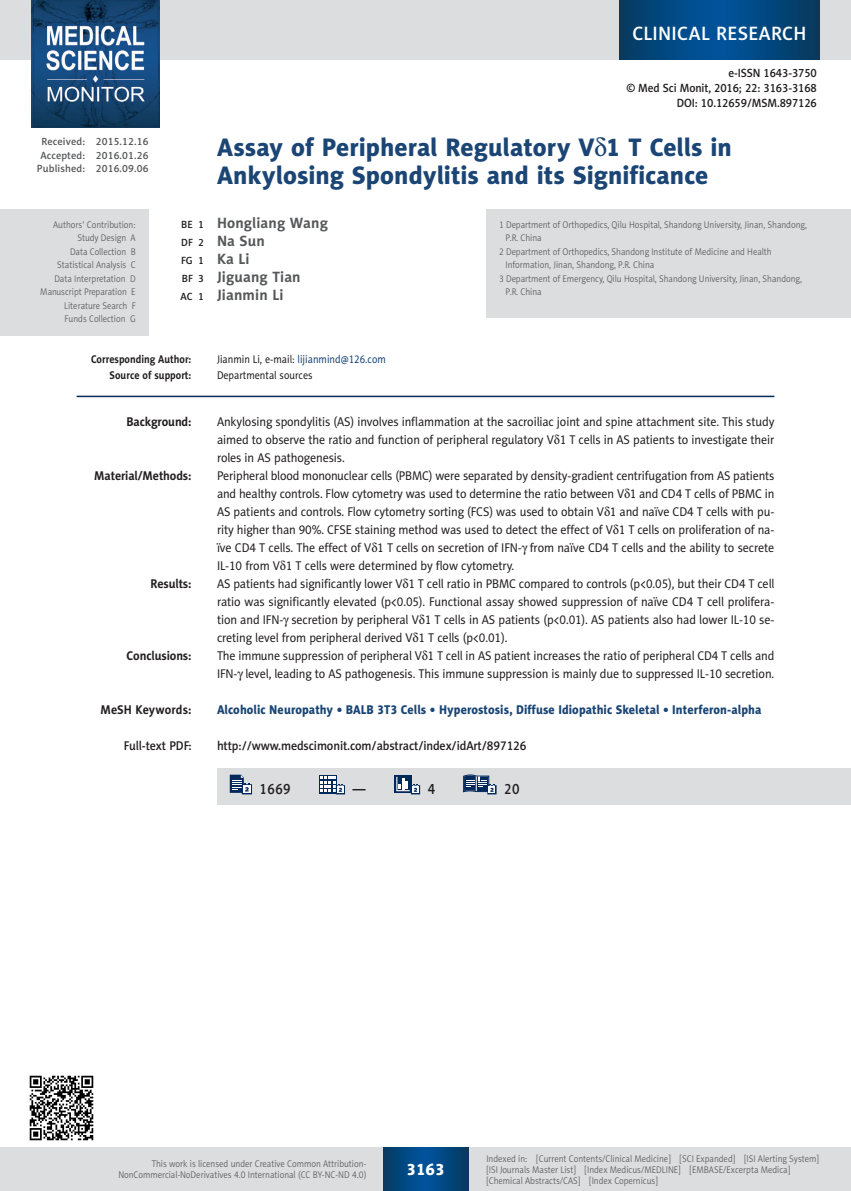
<style>
.page{position:relative;width:851px;height:1191px;background:#fff}
.page>*{position:absolute;margin:0;border:0;box-sizing:border-box;transform-origin:0 0}
.MSM_Tytul{font:25.5px/28.5px "Naomi Sans EFN Heavy";color:#1a4574}
.t1{font:19.5px "Naomi Sans EFN Medium";letter-spacing:.015em;color:#fff}
.t2{font:16.5px "Naomi Sans EFN Heavy";color:#fff}
.MSM_Autorzy{font:700 15px "Naomi Sans EFN";letter-spacing:.01em;color:#57585a}
.MSM_dane{font:15px "Naomi Sans EFN Medium";letter-spacing:.03em;color:#231f20;scale:.9 1}
.MSM_Summary_body{font:12.75px/18px "Naomi Sans EFN";letter-spacing:-.01em;color:#231f20;text-align:justify;scale:.95 1}
.MSM_keywords{font:12.75px "Naomi Sans EFN Heavy";letter-spacing:.005em;color:#1a4574;scale:.95 1}
.MSM_full_text_pdf{font:12.75px "Naomi Sans EFN Medium";letter-spacing:-.01em;color:#231f20;scale:.95 1}
.MSM_Summary_body-2{font:700 12.75px "Naomi Sans EFN";letter-spacing:-.01em;color:#231f20;scale:.95 1}
.MSM_keywords-2{font:700 12.75px "Naomi Sans EFN";letter-spacing:.005em;color:#231f20;scale:.95 1}
.MSM_full_text_pdf-2{font:12px "Naomi Sans EFN Medium";letter-spacing:-.01em;color:#231f20;scale:.95 1}
.MSM_Adres{font:11.25px "Naomi Sans EFN";color:#1a4574;scale:.9 1}
.MSM_Adres-2{font:700 11.25px "Naomi Sans EFN";color:#231f20;scale:.9 1}
.MSM_Support{font:11.25px "Naomi Sans EFN";color:#231f20;scale:.9 1}
.MSM_Support-2{font:700 11.25px "Naomi Sans EFN";color:#231f20;scale:.9 1}
.t3{font:10.5px "Naomi Sans EFN Medium";letter-spacing:.01em;color:#57585a}
.MSM_Afiliacja{font:9.75px/13.5px "Naomi Sans EFN Light";color:#57585a;scale:.9 1}
.s1{font-family:"Standard Sym L"}
.s2{font-family:"Naomi Sans EFN Medium";font-weight:400;font-size:10.5px;color:#231f20}
.s3{color:#231f20}
</style>
<div class="page">
<div style="left:217px;top:768px;width:633px;height:36px;background:#dcdddf"></div>
<svg style="left:230px;top:774px;width:22px;height:20px"></svg>
<div style="left:319px;top:775px;width:17px;height:18px;background:#00295c"></div>
<svg style="left:320px;top:776px;width:25px;height:18px"></svg>
<div style="left:394px;top:775px;width:18px;height:18px;background:#00295c"></div>
<svg style="left:396px;top:777px;width:24px;height:17px"></svg>
<svg style="left:463px;top:774px;width:33px;height:20px"></svg>
<hr style="left:77px;top:396px;width:697px;height:1px;background:#00295c">
<div style="left:0;top:210px;width:148px;height:126px;background:#dcdddf"></div>
<div style="left:486px;top:210px;width:364px;height:108px;background:#dcdddf"></div>
<img style="left:29px;top:1075px;width:65px;height:66px">
<div style="left:0;top:1148px;width:850px;height:43px;background:#dcdddf"></div>
<svg style="left:383px;top:1147px;width:85px;height:43px"></svg>
<div style="left:0;top:0;width:850px;height:60px;background:#dcdddf"></div>
<svg style="left:619px;top:0;width:200px;height:60px"></svg>
<img style="left:32px;top:0;width:127px;height:128px">
<h2 class="t1" style="left:632px;top:22px;width:175px">CLINICAL RESEARCH</h2>
<p class="t3" style="left:41px;top:136px;width:109px">Received: 2015.12.16</p>
<p class="t3" style="left:40px;top:149px;width:110px">Accepted: 2016.01.26</p>
<p class="t3" style="left:37px;top:163px;width:113px">Published: 2016.09.06</p>
<p class="MSM_Afiliacja" style="left:53px;top:218px;width:93px">Authors’ Contribution:</p>
<p class="MSM_Afiliacja" style="left:77px;top:231px;width:66px">Study Design A</p>
<p class="MSM_Afiliacja" style="left:70px;top:245px;width:74px">Data Collection B</p>
<p class="MSM_Afiliacja" style="left:57px;top:258px;width:89px">Statistical Analysis C</p>
<p class="MSM_Afiliacja" style="left:54px;top:272px;width:92px">Data Interpretation D</p>
<p class="MSM_Afiliacja" style="left:40px;top:285px;width:107px">Manuscript Preparation E</p>
<p class="MSM_Afiliacja" style="left:64px;top:299px;width:81px">Literature Search F</p>
<p class="MSM_Afiliacja" style="left:65px;top:312px;width:80px">Funds Collection G</p>
<p class="MSM_full_text_pdf-2" style="left:728px;top:66px;width:95px">e-ISSN 1643-3750</p>
<p class="MSM_full_text_pdf-2" style="left:626px;top:81px;width:202px">© Med Sci Monit, 2016; 22: 3163-3168</p>
<p class="MSM_full_text_pdf-2" style="left:676px;top:96px;width:149px">DOI: 10.12659/MSM.897126</p>
<p class="MSM_Tytul" style="left:217px;top:132px;width:516px">Assay of Peripheral Regulatory V<span class="s1">d</span>1 T Cells in<br>Ankylosing Spondylitis and its Significance</p>
<p class="MSM_Autorzy" style="left:181px;top:214px;width:148px"><span class="s2">BE 1</span> Hongliang Wang</p>
<p class="MSM_Autorzy" style="left:181px;top:232px;width:85px"><span class="s2">DF 2</span> Na Sun</p>
<p class="MSM_Autorzy" style="left:181px;top:250px;width:70px"><span class="s2">FG 1</span> Ka Li</p>
<p class="MSM_Autorzy" style="left:182px;top:268px;width:120px"><span class="s2">BF 3</span> Jiguang Tian</p>
<p class="MSM_Autorzy" style="left:180px;top:286px;width:104px"><span class="s2">AC 1</span> Jianmin Li</p>
<p class="MSM_Afiliacja" style="left:505px;top:218px;width:336px;text-indent:-6px">1 Department of Orthopedics, Qilu Hospital, Shandong University, Jinan, Shandong,<br>P.R. China</p>
<p class="MSM_Afiliacja" style="left:505px;top:245px;width:297px;text-indent:-6px">2 Department of Orthopedics, Shandong Institute of Medicine and Health<br>Information, Jinan, Shandong, P.R. China</p>
<p class="MSM_Afiliacja" style="left:505px;top:272px;width:331px;text-indent:-6px">3 Department of Emergency, Qilu Hospital, Shandong University, Jinan, Shandong,<br>P.R. China</p>
<p class="MSM_Adres-2" style="left:91px;top:352px;width:113px">Corresponding Author:</p>
<p class="MSM_Adres" style="left:217px;top:352px;width:189px"><span class="s3">Jianmin Li, e-mail:</span> lijianmind@126.com</p>
<p class="MSM_Support-2" style="left:110px;top:368px;width:92px">Source of support:</p>
<p class="MSM_Support" style="left:217px;top:368px;width:108px">Departmental sources</p>
<p class="MSM_Summary_body-2" style="left:126px;top:414px;width:70px">Background:</p>
<p class="MSM_Summary_body" style="left:217px;top:413px;width:588px">Ankylosing spondylitis (AS) involves inflammation at the sacroiliac joint and spine attachment site. This study aimed to observe the ratio and function of peripheral regulatory V<span class="s1">d</span>1 T cells in AS patients to investigate their roles in AS pathogenesis.</p>
<p class="MSM_Summary_body-2" style="left:94px;top:468px;width:104px">Material/Methods:</p>
<p class="MSM_Summary_body" style="left:217px;top:467px;width:588px">Peripheral blood mononuclear cells (PBMC) were separated by density-gradient centrifugation from AS patients and healthy controls. Flow cytometry was used to determine the ratio between V<span class="s1">d</span>1 and CD4 T cells of PBMC in AS patients and controls. Flow cytometry sorting (FCS) was used to obtain V<span class="s1">d</span>1 and naïve CD4 T cells with pu&shy;rity higher than 90%. CFSE staining method was used to detect the effect of V<span class="s1">d</span>1 T cells on proliferation of na&shy;ïve CD4 T cells. The effect of V<span class="s1">d</span>1 T cells on secretion of IFN-<span class="s1">g</span> from naïve CD4 T cells and the ability to secrete IL-10 from V<span class="s1">d</span>1 T cells were determined by flow cytometry.</p>
<p class="MSM_Summary_body-2" style="left:150px;top:576px;width:45px">Results:</p>
<p class="MSM_Summary_body" style="left:217px;top:575px;width:588px">AS patients had significantly lower V<span class="s1">d</span>1 T cell ratio in PBMC compared to controls (p&lt;0.05), but their CD4 T cell ratio was significantly elevated (p&lt;0.05). Functional assay showed suppression of naïve CD4 T cell prolifera&shy;tion and IFN-<span class="s1">g</span> secretion by peripheral V<span class="s1">d</span>1 T cells in AS patients (p&lt;0.01). AS patients also had lower IL-10 se&shy;creting level from peripheral derived V<span class="s1">d</span>1 T cells (p&lt;0.01).</p>
<p class="MSM_Summary_body-2" style="left:127px;top:648px;width:70px">Conclusions:</p>
<p class="MSM_Summary_body" style="left:217px;top:647px;width:588px">The immune suppression of peripheral V<span class="s1">d</span>1 T cell in AS patient increases the ratio of peripheral CD4 T cells and<br>IFN-<span class="s1">g</span> level, leading to AS pathogenesis. This immune suppression is mainly due to suppressed IL-10 secretion.</p>
<p class="MSM_keywords-2" style="left:100px;top:702px;width:97px">MeSH Keywords:</p>
<p class="MSM_keywords" style="left:217px;top:702px;width:574px">Alcoholic Neuropathy • BALB 3T3 Cells • Hyperostosis, Diffuse Idiopathic Skeletal • Interferon-alpha</p>
<p class="MSM_full_text_pdf" style="left:124px;top:738px;width:73px">Full-text PDF:</p>
<p class="MSM_full_text_pdf" style="left:217px;top:738px;width:327px">http://www.medscimonit.com/abstract/index/idArt/897126</p>
<p class="MSM_dane" style="left:259px;top:780px;width:36px">1669</p>
<p class="MSM_dane" style="left:352px;top:780px;width:16px">—</p>
<p class="MSM_dane" style="left:427px;top:780px;width:10px">4</p>
<p class="MSM_dane" style="left:504px;top:780px;width:19px">20</p>
<p class="MSM_Afiliacja" style="left:118px;top:1158px;width:277px;line-height:11.2px;text-align:right">This work is licensed under Creative Common Attribution-<br>NonCommercial-NoDerivatives 4.0 International (CC BY-NC-ND 4.0)</p>
<p class="t2" style="left:406px;top:1159px;width:40px">3163</p>
<p class="MSM_Afiliacja" style="left:486px;top:1152px;width:371px;line-height:11.2px">Indexed in: [Current Contents/Clinical Medicine] [SCI Expanded] [ISI Alerting System] [ISI Journals Master List] [Index Medicus/MEDLINE] [EMBASE/Excerpta Medica] [Chemical Abstracts/CAS] [Index Copernicus]</p>
</div>
